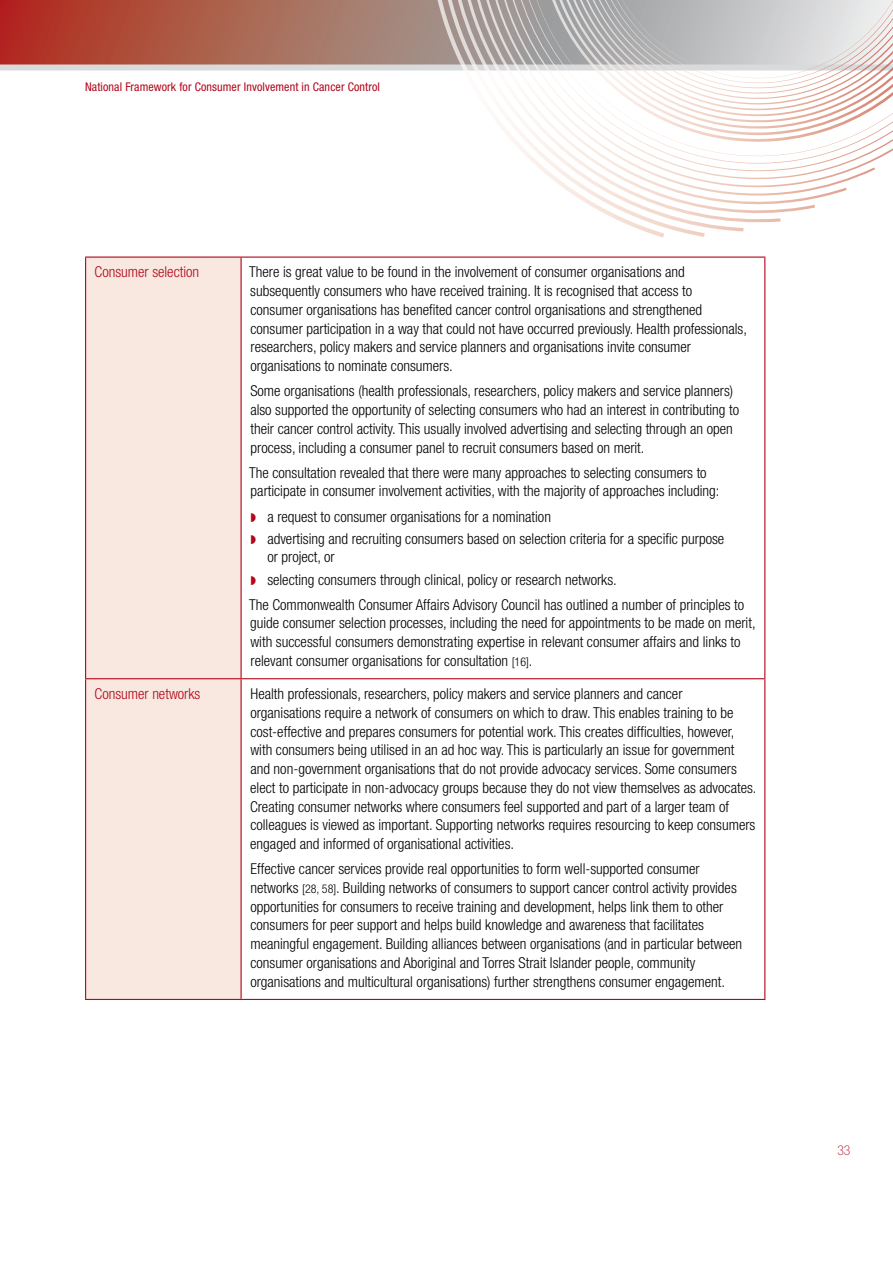
<style>
.page{position:relative;width:893px;height:1263px;background:#fff}
.page>*{position:absolute;margin:0;border:0;box-sizing:border-box;transform-origin:0 0}
.table_body{font:300 condensed 15px/18.8px "Helvetica Neue LT";color:#000}
.table_body_point{font:300 condensed 15px/18.8px "Helvetica Neue LT";color:#000}
.table_point_postspac{font:300 condensed 15px "Helvetica Neue LT";color:#000}
.table_subhead{font:300 condensed 15px "Helvetica Neue LT";color:#b3071b}
.t1{font:100 condensed 13.5px "Helvetica Neue LT";color:#b3071b}
.t2{font:condensed 12px "Helvetica Neue LT";letter-spacing:.01em;color:#b3071b}
.s1{font-family:"Monotype Sorts";font-weight:400;font-stretch:normal;font-size:12px;color:#b3071b}
.s2{font-size:12px}
</style>
<div class="page">
<svg style="left:0;top:0;width:404px;height:64px;background:#ab5b4b"></svg>
<div style="left:0;top:64px;width:893px;height:6px;background:#d9dadb"></div>
<svg style="left:404px;top:0;width:259px;height:238px"></svg>
<svg style="left:417px;top:0;width:326px;height:237px"></svg>
<svg style="left:430px;top:0;width:314px;height:231px"></svg>
<svg style="left:442px;top:0;width:302px;height:230px"></svg>
<svg style="left:454px;top:0;width:327px;height:226px"></svg>
<svg style="left:465px;top:0;width:350px;height:214px"></svg>
<svg style="left:476px;top:0;width:357px;height:204px"></svg>
<svg style="left:486px;top:0;width:361px;height:194px"></svg>
<svg style="left:496px;top:0;width:369px;height:184px"></svg>
<svg style="left:505px;top:0;width:370px;height:174px"></svg>
<svg style="left:514px;top:0;width:367px;height:165px"></svg>
<svg style="left:523px;top:0;width:370px;height:157px"></svg>
<div style="left:86px;top:258px;width:155px;height:741px;background:#f8e8e0"></div>
<hr style="left:85px;top:256px;width:156px;height:2px;background:#b3071b">
<hr style="left:241px;top:256px;width:524px;height:2px;background:#b3071b">
<hr style="left:85px;top:678px;width:156px;height:1px;background:#b3071b">
<hr style="left:241px;top:678px;width:524px;height:1px;background:#b3071b">
<hr style="left:85px;top:999px;width:156px;height:1px;background:#b3071b">
<hr style="left:241px;top:999px;width:524px;height:1px;background:#b3071b">
<hr style="left:764px;top:258px;width:1px;height:420px;background:#b3071b">
<hr style="left:764px;top:679px;width:1px;height:320px;background:#b3071b">
<hr style="left:85px;top:258px;width:1px;height:420px;background:#b3071b">
<hr style="left:241px;top:258px;width:1px;height:420px;background:#b3071b">
<hr style="left:85px;top:679px;width:1px;height:320px;background:#b3071b">
<hr style="left:241px;top:679px;width:1px;height:320px;background:#b3071b">
<p class="t2" style="left:85px;top:80px;width:296px">National Framework for Consumer Involvement in Cancer Control</p>
<p class="table_subhead" style="left:95px;top:263px;width:106px">Consumer selection</p>
<p class="table_body" style="left:249px;top:263px;width:499px">There is great value to be found in the involvement of consumer organisations and subsequently consumers who have received training. It is recognised that access to consumer organisations has benefited cancer control organisations and strengthened consumer participation in a way that could not have occurred previously. Health professionals, researchers, policy makers and service planners and organisations invite consumer organisations to nominate consumers.</p>
<p class="table_body" style="left:250px;top:382px;width:490px">Some organisations (health professionals, researchers, policy makers and service planners) also supported the opportunity of selecting consumers who had an interest in contributing to their cancer control activity. This usually involved advertising and selecting through an open process, including a consumer panel to recruit consumers based on merit.</p>
<p class="table_body" style="left:249px;top:463px;width:472px">The consultation revealed that there were many approaches to selecting consumers to participate in consumer involvement activities, with the majority of approaches including:</p>
<p class="table_body_point" style="left:251px;top:507px;width:302px"><span class="s1">Z</span> a request to consumer organisations for a nomination</p>
<p class="table_body_point" style="left:267px;top:529px;width:458px;text-indent:-16px"><span class="s1">Z</span> advertising and recruiting consumers based on selection criteria for a specific purpose or project, or</p>
<p class="table_point_postspac" style="left:251px;top:571px;width:367px"><span class="s1">Z</span> selecting consumers through clinical, policy or research networks.</p>
<p class="table_body" style="left:249px;top:595px;width:508px">The Commonwealth Consumer Affairs Advisory Council has outlined a number of principles to guide consumer selection processes, including the need for appointments to be made on merit, with successful consumers demonstrating expertise in relevant consumer affairs and links to relevant consumer organisations for consultation <span class="s2">[16]</span>.</p>
<p class="table_subhead" style="left:95px;top:685px;width:107px">Consumer networks</p>
<p class="table_body" style="left:250px;top:684px;width:508px">Health professionals, researchers, policy makers and service planners and cancer<br>organisations require a network of consumers on which to draw. This enables training to be cost-effective and prepares consumers for potential work. This creates difficulties, however, with consumers being utilised in an ad hoc way. This is particularly an issue for government and non-government organisations that do not provide advocacy services. Some consumers elect to participate in non-advocacy groups because they do not view themselves as advocates.<br>Creating consumer networks where consumers feel supported and part of a larger team of colleagues is viewed as important. Supporting networks requires resourcing to keep consumers engaged and informed of organisational activities.</p>
<p class="table_body" style="left:250px;top:859px;width:493px">Effective cancer services provide real opportunities to form well-supported consumer networks <span class="s2">[28, 58]</span>. Building networks of consumers to support cancer control activity provides opportunities for consumers to receive training and development, helps link them to other consumers for peer support and helps build knowledge and awareness that facilitates meaningful engagement. Building alliances between organisations (and in particular between consumer organisations and Aboriginal and Torres Strait Islander people, community organisations and multicultural organisations) further strengthens consumer engagement.</p>
<p class="t1" style="left:837px;top:1142px;width:14px">33</p>
</div>
